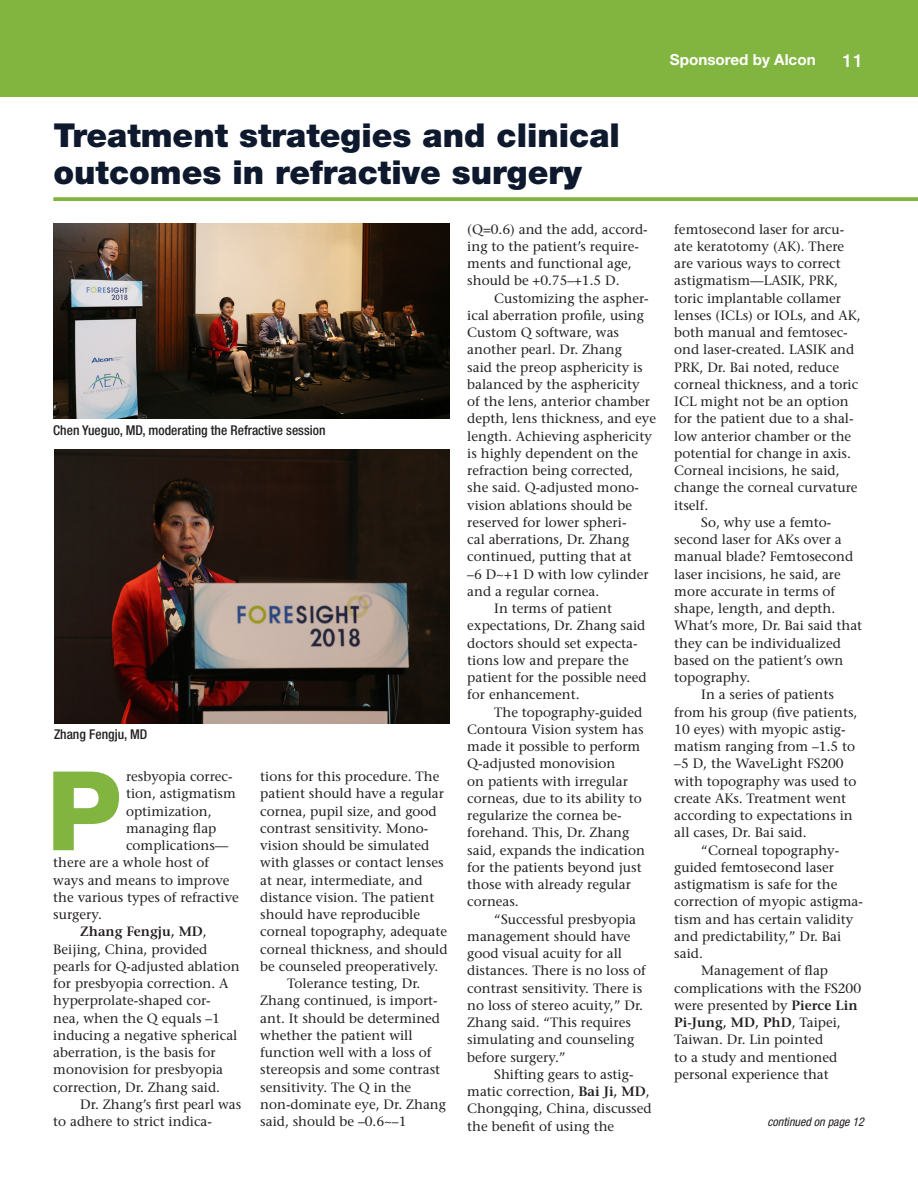
<style>
.page{position:relative;width:918px;height:1188px;background:#fff}
.page>*{position:absolute;margin:0;border:0;box-sizing:border-box;transform-origin:0 0}
.First_cap_paragraph{font:800 110.1px "Helvetica Neue LT Std";color:#82b540}
.New_Headline{font:900 33px/37.5px "Helvetica Neue LT Std";color:#0e192d}
.t1{font:500 18px "Helvetica Neue LT Std";color:#fff}
.Page_Header{font:700 15.3px "Helvetica Neue LT Std";color:#fff}
.Main_text{font:13.5px/17.2px "Stone Serif";color:#231f20}
.First_cap_paragraph-2{font:13.5px "Stone Serif";color:#231f20}
.t2{font:500 condensed 13.5px "Helvetica Neue LT Std";color:#231f20}
.t3{font:italic condensed 12px "Helvetica Neue LT Std";color:#231f20}
.s1{font-weight:600}
</style>
<div class="page">
<div style="left:0;top:0;width:918px;height:97px;background:#82b540"></div>
<svg style="left:53px;top:197px;width:865px;height:4px;background:#88b84a"></svg>
<img style="left:53px;top:223px;width:396px;height:196px">
<img style="left:54px;top:449px;width:396px;height:275px">
<p class="Page_Header" style="left:670px;top:51px;width:147px">Sponsored by Alcon</p>
<p class="t1" style="left:843px;top:49px;width:22px">11</p>
<p class="New_Headline" style="left:53px;top:116px;width:568px">Treatment strategies and clinical outcomes in refractive surgery</p>
<p class="t2" style="left:53px;top:422px;width:274px">Chen Yueguo, MD, moderating the Refractive session</p>
<p class="t2" style="left:54px;top:726px;width:95px">Zhang Fengju, MD</p>
<p class="First_cap_paragraph" style="left:46px;top:746px;width:77px">P</p>
<p class="First_cap_paragraph-2" style="left:126px;top:769px;width:108px">resbyopia correc-</p>
<p class="First_cap_paragraph-2" style="left:126px;top:786px;width:111px">tion, astigmatism</p>
<p class="First_cap_paragraph-2" style="left:126px;top:803px;width:87px">optimization,</p>
<p class="First_cap_paragraph-2" style="left:126px;top:820px;width:92px">managing flap</p>
<p class="First_cap_paragraph-2" style="left:126px;top:838px;width:104px">complications—</p>
<p class="First_cap_paragraph-2" style="left:53px;top:855px;width:157px">there are a whole host of</p>
<p class="First_cap_paragraph-2" style="left:53px;top:872px;width:178px">ways and means to improve</p>
<p class="First_cap_paragraph-2" style="left:53px;top:889px;width:187px">the various types of refractive</p>
<p class="First_cap_paragraph-2" style="left:53px;top:907px;width:50px">surgery.</p>
<p class="Main_text" style="left:53px;top:923px;width:188px;text-indent:27px"><span class="s1">Zhang Fengju, MD</span>,<br>Beijing, China, provided pearls for Q-adjusted ablation for presbyopia correction. A hyperprolate-shaped cor&shy;nea, when the Q equals –1 inducing a negative spherical aberration, is the basis for monovision for presbyopia correction, Dr. Zhang said.</p>
<p class="Main_text" style="left:53px;top:1096px;width:189px;text-indent:27px">Dr. Zhang’s first pearl was to adhere to strict indica-</p>
<p class="Main_text" style="left:260px;top:768px;width:189px">tions for this procedure. The patient should have a regular cornea, pupil size, and good contrast sensitivity. Mono&shy;vision should be simulated with glasses or contact lenses at near, intermediate, and distance vision. The patient should have reproducible corneal topography, adequate corneal thickness, and should be counseled preoperatively.</p>
<p class="Main_text" style="left:260px;top:975px;width:187px;text-indent:27px">Tolerance testing, Dr.<br>Zhang continued, is import&shy;ant. It should be determined whether the patient will function well with a loss of stereopsis and some contrast sensitivity. The Q in the non-dominate eye, Dr. Zhang said, should be –0.6~–1</p>
<p class="Main_text" style="left:467px;top:220px;width:182px">(Q=0.6) and the add, accord&shy;ing to the patient’s require&shy;ments and functional age, should be +0.75–+1.5 D.</p>
<p class="Main_text" style="left:467px;top:289px;width:190px;text-indent:27px">Customizing the aspher&shy;ical aberration profile, using<br>Custom Q software, was another pearl. Dr. Zhang<br>said the preop asphericity is balanced by the asphericity<br>of the lens, anterior chamber depth, lens thickness, and eye length. Achieving asphericity is highly dependent on the refraction being corrected, she said. Q-adjusted mono&shy;vision ablations should be reserved for lower spheri-<br>cal aberrations, Dr. Zhang continued, putting that at<br>–6 D~+1 D with low cylinder and a regular cornea.</p>
<p class="Main_text" style="left:467px;top:600px;width:181px;text-indent:27px">In terms of patient expectations, Dr. Zhang said doctors should set expecta&shy;tions low and prepare the patient for the possible need for enhancement.</p>
<p class="Main_text" style="left:467px;top:703px;width:179px;text-indent:27px">The topography-guided<br>Contoura Vision system has made it possible to perform<br>Q-adjusted monovision<br>on patients with irregular corneas, due to its ability to regularize the cornea be&shy;forehand. This, Dr. Zhang said, expands the indication for the patients beyond just those with already regular corneas.</p>
<p class="Main_text" style="left:467px;top:910px;width:180px;text-indent:27px">“Successful presbyopia management should have good visual acuity for all distances. There is no loss of contrast sensitivity. There is no loss of stereo acuity,” Dr.<br>Zhang said. “This requires simulating and counseling before surgery.”</p>
<p class="Main_text" style="left:467px;top:1066px;width:186px;text-indent:27px">Shifting gears to astig&shy;matic correction, <span class="s1">Bai Ji, MD</span>,<br>Chongqing, China, discussed the benefit of using the</p>
<p class="Main_text" style="left:674px;top:220px;width:188px">femtosecond laser for arcu&shy;ate keratotomy (AK). There are various ways to correct astigmatism—LASIK, PRK, toric implantable collamer lenses (ICLs) or IOLs, and AK, both manual and femtosec&shy;ond laser-created. LASIK and<br>PRK, Dr. Bai noted, reduce corneal thickness, and a toric<br>ICL might not be an option for the patient due to a shal&shy;low anterior chamber or the potential for change in axis.<br>Corneal incisions, he said, change the corneal curvature itself.</p>
<p class="Main_text" style="left:674px;top:514px;width:189px;text-indent:27px">So, why use a femto&shy;second laser for AKs over a manual blade? Femtosecond laser incisions, he said, are more accurate in terms of shape, length, and depth.<br>What’s more, Dr. Bai said that they can be individualized based on the patient’s own topography.</p>
<p class="Main_text" style="left:674px;top:686px;width:185px;text-indent:27px">In a series of patients from his group (five patients,<br>10 eyes) with myopic astig&shy;matism ranging from –1.5 to –5 D, the WaveLight FS200 with topography was used to create AKs. Treatment went according to expectations in all cases, Dr. Bai said.</p>
<p class="Main_text" style="left:674px;top:841px;width:190px;text-indent:27px">“Corneal topography&shy;guided femtosecond laser astigmatism is safe for the correction of myopic astigma&shy;tism and has certain validity and predictability,” Dr. Bai said.</p>
<p class="Main_text" style="left:674px;top:962px;width:188px;text-indent:27px">Management of flap complications with the FS200 were presented by <span class="s1">Pierce Lin<br>Pi-Jung, MD, PhD</span>, Taipei,<br>Taiwan. Dr. Lin pointed<br>to a study and mentioned personal experience that</p>
<p class="t3" style="left:768px;top:1115px;width:98px">continued on page 12</p>
</div>
